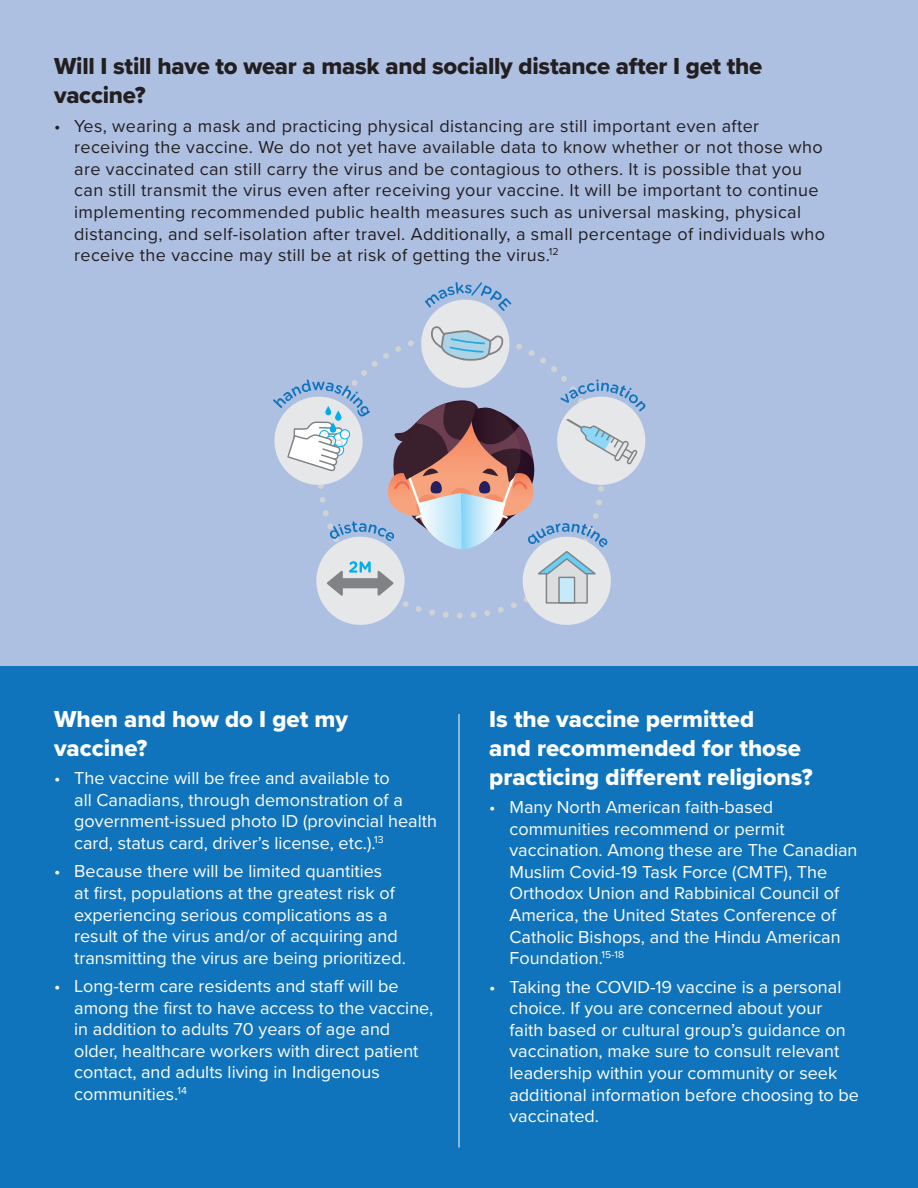
<style>
.page{position:relative;width:918px;height:1188px;background:#aec0e2}
.page>*{position:absolute;margin:0;border:0;box-sizing:border-box;transform-origin:0 0}
.Header_2{font:24px/28.8px "Proxima Nova Extrabld";color:#fff}
.Header_2-2{font:24px/28.8px "Proxima Nova Extrabld";letter-spacing:-.01em;color:#231f20}
.t1{font:18px/21.6px "Proxima Nova";color:#fff}
.t2{font:18px/21.6px "Proxima Nova";letter-spacing:.02em;color:#231f20}
</style>
<div class="page">
<div style="left:0;top:666px;width:918px;height:522px;background:#1074bc"></div>
<hr style="left:459px;top:714px;width:1px;height:434px;background:#fff">
<div style="left:421px;top:300px;width:88px;height:88px;background:#e6e7e9;border-radius:50%"></div>
<svg style="left:431px;top:326px;width:73px;height:35px"></svg>
<svg style="left:425px;top:282px;width:86px;height:29px"></svg>
<div style="left:316px;top:537px;width:89px;height:88px;background:#e6e7e9;border-radius:50%"></div>
<div style="left:523px;top:537px;width:88px;height:88px;background:#e6e7e9;border-radius:50%"></div>
<svg style="left:273px;top:379px;width:373px;height:225px"></svg>
<p class="Header_2-2" style="left:54px;top:52px;width:710px">Will I still have to wear a mask and socially distance after I get the vaccine?</p>
<p class="t2" style="left:74px;top:114px;width:752px;text-indent:-20px">• Yes, wearing a mask and practicing physical distancing are still important even after receiving the vaccine. We do not yet have available data to know whether or not those who are vaccinated can still carry the virus and be contagious to others. It is possible that you can still transmit the virus even after receiving your vaccine. It will be important to continue implementing recommended public health measures such as universal masking, physical distancing, and self-isolation after travel. Additionally, a small percentage of individuals who receive the vaccine may still be at risk of getting the virus.<sup>12</sup></p>
<p class="Header_2" style="left:54px;top:704px;width:296px">When and how do I get my vaccine?</p>
<p class="t1" style="left:74px;top:767px;width:364px;text-indent:-20px">• The vaccine will be free and available to<br>all Canadians, through demonstration of a government-issued photo ID (provincial health card, status card, driver’s license, etc.).<sup>13</sup></p>
<p class="t1" style="left:74px;top:860px;width:333px;text-indent:-20px">• Because there will be limited quantities<br>at first, populations at the greatest risk of experiencing serious complications as a result of the virus and/or of acquiring and transmitting the virus are being prioritized.</p>
<p class="t1" style="left:74px;top:974px;width:361px;text-indent:-20px">• Long-term care residents and staff will be among the first to have access to the vaccine, in addition to adults 70 years of age and older, healthcare workers with direct patient contact, and adults living in Indigenous communities.<sup>14</sup></p>
<p class="Header_2" style="left:489px;top:704px;width:325px">Is the vaccine permitted<br>and recommended for those practicing different religions?</p>
<p class="t1" style="left:509px;top:795px;width:350px;text-indent:-20px">• Many North American faith-based communities recommend or permit vaccination. Among these are The Canadian Muslim Covid-19 Task Force (CMTF), The Orthodox Union and Rabbinical Council of America, the United States Conference of Catholic Bishops, and the Hindu American Foundation.<sup>15-18</sup></p>
<p class="t1" style="left:509px;top:975px;width:351px;text-indent:-20px">• Taking the COVID-19 vaccine is a personal choice. If you are concerned about your faith based or cultural group’s guidance on vaccination, make sure to consult relevant leadership within your community or seek additional information before choosing to be vaccinated.</p>
</div>
